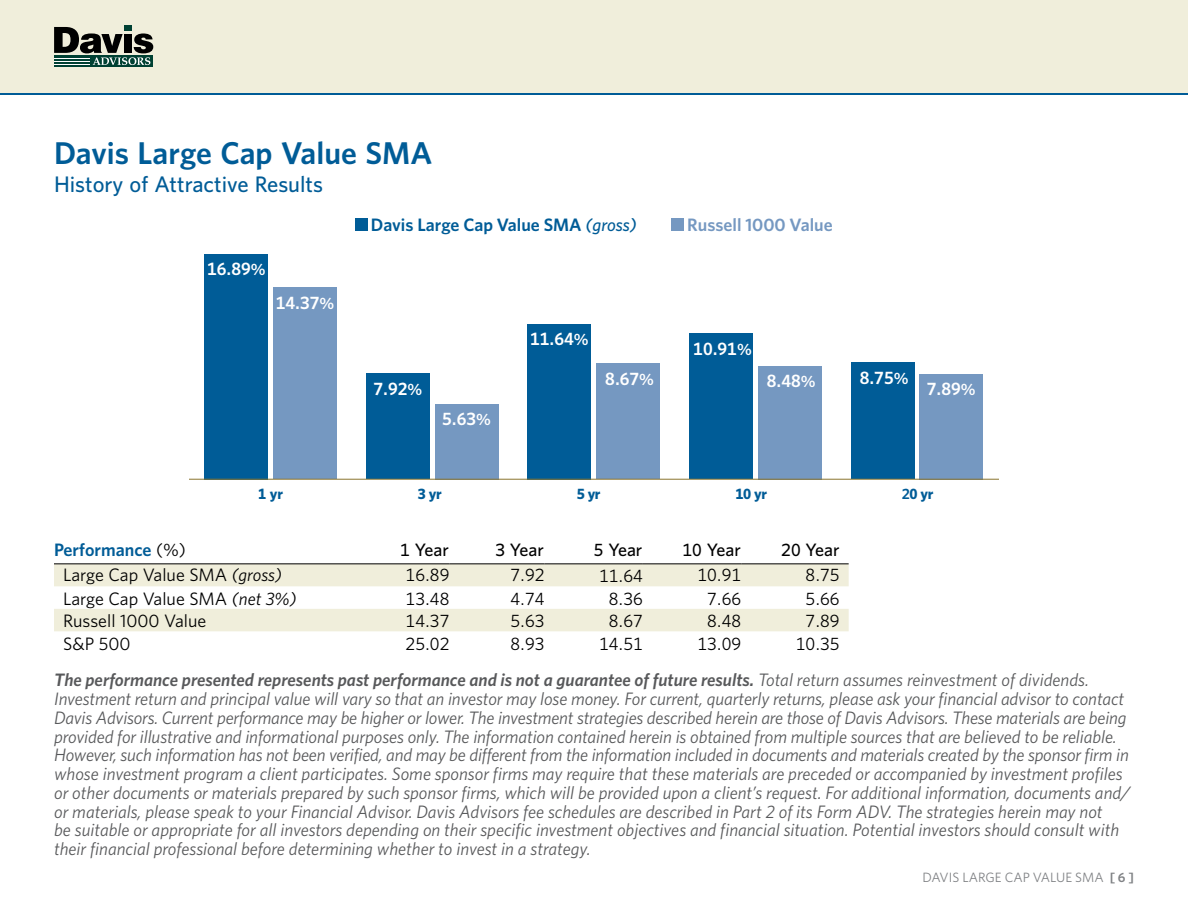
<style>
.page{position:relative;width:1188px;height:918px;background:#fff}
.page>*{position:absolute;margin:0;border:0;box-sizing:border-box;transform-origin:0 0}
.LC_Heading_1{font:600 31.5px "Whitney";color:#005c97}
.LC_Heading_1-2{font:500 22.5px "Whitney";color:#005c97}
.Footnote_first{font:italic 18px/18.8px "Whitney";letter-spacing:-.005em;color:#58595b}
.t1{font:18px "Whitney";color:#000}
.t2{font:600 18px "Whitney";color:#fff}
.t3{font:600 18px "Whitney";color:#005c97}
.t4{font:500 18px "Whitney";color:#000}
.t5{font:600 18px "Whitney";color:#7598c1}
.t6{font:700 15px "Whitney";letter-spacing:-.025em;color:#005c97}
.t7{font:13.5px "Whitney";color:#808285}
.s1{font-size:16.5px}
.s2{font-weight:500;font-style:italic}
.s3{font-weight:600}
.s4{font-weight:400;color:#000}
.s5{font-style:italic}
</style>
<div class="page">
<div style="left:0;top:0;width:1188px;height:94px;background:#f0eedb"></div>
<hr style="left:0;top:94px;width:1188px;height:1px;background:#005c97">
<div style="left:124px;top:25px;width:8px;height:6px;background:#004133"></div>
<div style="left:54px;top:56px;width:99px;height:11px;background:#004133"></div>
<svg style="left:54px;top:27px;width:99px;height:38px"></svg>
<svg style="left:54px;top:564px;width:795px;height:67px;fill:#f0eedb"></svg>
<hr style="left:54px;top:563px;width:297px;height:1px;background:#000">
<hr style="left:351px;top:563px;width:98px;height:1px;background:#000">
<hr style="left:449px;top:563px;width:95px;height:1px;background:#000">
<hr style="left:544px;top:563px;width:99px;height:1px;background:#000">
<hr style="left:643px;top:563px;width:98px;height:1px;background:#000">
<hr style="left:741px;top:563px;width:108px;height:1px;background:#000">
<div style="left:273px;top:288px;width:64px;height:191px;background:#7598c1"></div>
<div style="left:435px;top:404px;width:63px;height:75px;background:#7598c1"></div>
<div style="left:596px;top:364px;width:64px;height:115px;background:#7598c1"></div>
<div style="left:758px;top:366px;width:64px;height:113px;background:#7598c1"></div>
<div style="left:919px;top:374px;width:64px;height:105px;background:#7598c1"></div>
<div style="left:204px;top:254px;width:64px;height:225px;background:#005c97"></div>
<div style="left:366px;top:374px;width:64px;height:105px;background:#005c97"></div>
<div style="left:528px;top:324px;width:63px;height:155px;background:#005c97"></div>
<div style="left:689px;top:334px;width:64px;height:145px;background:#005c97"></div>
<div style="left:851px;top:362px;width:63px;height:117px;background:#005c97"></div>
<div style="left:671px;top:219px;width:13px;height:12px;background:#7598c1"></div>
<div style="left:355px;top:219px;width:13px;height:12px;background:#005c97"></div>
<hr style="left:189px;top:479px;width:810px;height:1px;background:#8b752e">
<p class="LC_Heading_1" style="left:54px;top:132px;width:380px">Davis Large Cap Value SMA</p>
<p class="LC_Heading_1-2" style="left:54px;top:169px;width:271px">History of Attractive Results</p>
<p class="t2" style="left:207px;top:257px;width:60px">16.89<span class="s1">%</span></p>
<p class="t2" style="left:276px;top:291px;width:60px">14.37<span class="s1">%</span></p>
<p class="t6" style="left:258px;top:484px;width:27px">1 yr</p>
<p class="t3" style="left:371px;top:213px;width:267px">Davis Large Cap Value SMA <span class="s2">(gross)</span></p>
<p class="t5" style="left:687px;top:213px;width:147px">Russell 1000 Value</p>
<p class="t2" style="left:373px;top:377px;width:50px">7.92<span class="s1">%</span></p>
<p class="t2" style="left:442px;top:407px;width:50px">5.63<span class="s1">%</span></p>
<p class="t6" style="left:418px;top:484px;width:25px">3 yr</p>
<p class="t2" style="left:530px;top:327px;width:60px">11.64<span class="s1">%</span></p>
<p class="t2" style="left:605px;top:367px;width:50px">8.67<span class="s1">%</span></p>
<p class="t2" style="left:693px;top:337px;width:60px">10.91<span class="s1">%</span></p>
<p class="t2" style="left:767px;top:369px;width:50px">8.48<span class="s1">%</span></p>
<p class="t2" style="left:860px;top:366px;width:50px">8.75<span class="s1">%</span></p>
<p class="t2" style="left:927px;top:377px;width:50px">7.89<span class="s1">%</span></p>
<p class="t6" style="left:577px;top:484px;width:25px">5 yr</p>
<p class="t6" style="left:735px;top:484px;width:33px">10 yr</p>
<p class="t6" style="left:902px;top:484px;width:33px"><span class="s3">2</span>0 yr</p>
<p class="t3" style="left:54px;top:538px;width:133px">Performance <span class="s4">(%)</span></p>
<p class="t4" style="left:400px;top:538px;width:50px">1 Year</p>
<p class="t4" style="left:495px;top:538px;width:50px">3 Year</p>
<p class="t4" style="left:594px;top:538px;width:50px">5 Year</p>
<p class="t4" style="left:682px;top:538px;width:60px">10 Year</p>
<p class="t4" style="left:781px;top:538px;width:60px">20 Year</p>
<p class="t1" style="left:63px;top:563px;width:220px">Large Cap Value SMA <span class="s5">(gross)</span></p>
<p class="t1" style="left:406px;top:563px;width:45px">16.89</p>
<p class="t1" style="left:510px;top:563px;width:36px">7.92</p>
<p class="t1" style="left:599px;top:564px;width:45px">11.64</p>
<p class="t1" style="left:698px;top:563px;width:45px">10.91</p>
<p class="t1" style="left:806px;top:563px;width:36px">8.75</p>
<p class="t1" style="left:63px;top:587px;width:235px">Large Cap Value SMA <span class="s5">(net 3%)</span></p>
<p class="t1" style="left:406px;top:587px;width:45px">13.48</p>
<p class="t1" style="left:510px;top:587px;width:36px">4.74</p>
<p class="t1" style="left:609px;top:587px;width:36px">8.36</p>
<p class="t1" style="left:707px;top:587px;width:36px">7.66</p>
<p class="t1" style="left:806px;top:587px;width:36px">5.66</p>
<p class="t1" style="left:63px;top:609px;width:145px">Russell 1000 Value</p>
<p class="t1" style="left:406px;top:609px;width:45px">14.37</p>
<p class="t1" style="left:510px;top:609px;width:36px">5.63</p>
<p class="t1" style="left:609px;top:609px;width:36px">8.67</p>
<p class="t1" style="left:707px;top:609px;width:36px">8.48</p>
<p class="t1" style="left:806px;top:609px;width:36px">7.89</p>
<p class="t1" style="left:63px;top:632px;width:69px">S&amp;P 500</p>
<p class="t1" style="left:406px;top:632px;width:45px">25.02</p>
<p class="t1" style="left:510px;top:632px;width:36px">8.93</p>
<p class="t1" style="left:599px;top:632px;width:45px">14.51</p>
<p class="t1" style="left:698px;top:632px;width:45px">13.09</p>
<p class="t1" style="left:796px;top:632px;width:45px">10.35</p>
<p class="Footnote_first" style="left:54px;top:670px;width:1078px"><span class="s3">The performance presented represents past performance and is not a guarantee of future results.</span> Total return assumes reinvestment of dividends.<br>Investment return and principal value will vary so that an investor may lose money. For current, quarterly returns, please ask your financial advisor to contact Davis Advisors. Current performance may be higher or lower. The investment strategies described herein are those of Davis Advisors. These materials are being provided for illustrative and informational purposes only. The information contained herein is obtained from multiple sources that are believed to be reliable.<br>However, such information has not been verified, and may be different from the information included in documents and materials created by the sponsor firm in whose investment program a client participates. Some sponsor firms may require that these materials are preceded or accompanied by investment profiles or other documents or materials prepared by such sponsor firms, which will be provided upon a client’s request. For additional information, documents and/ or materials, please speak to your Financial Advisor. Davis Advisors fee schedules are described in Part 2 of its Form ADV. The strategies herein may not<br>be suitable or appropriate for all investors depending on their specific investment objectives and financial situation. Potential investors should consult with their financial professional before determining whether to invest in a strategy.</p>
<p class="t7" style="left:923px;top:868px;width:213px">DAVIS LARGE CAP VALUE SMA <span class="s3">[ 6 ]</span></p>
</div>
